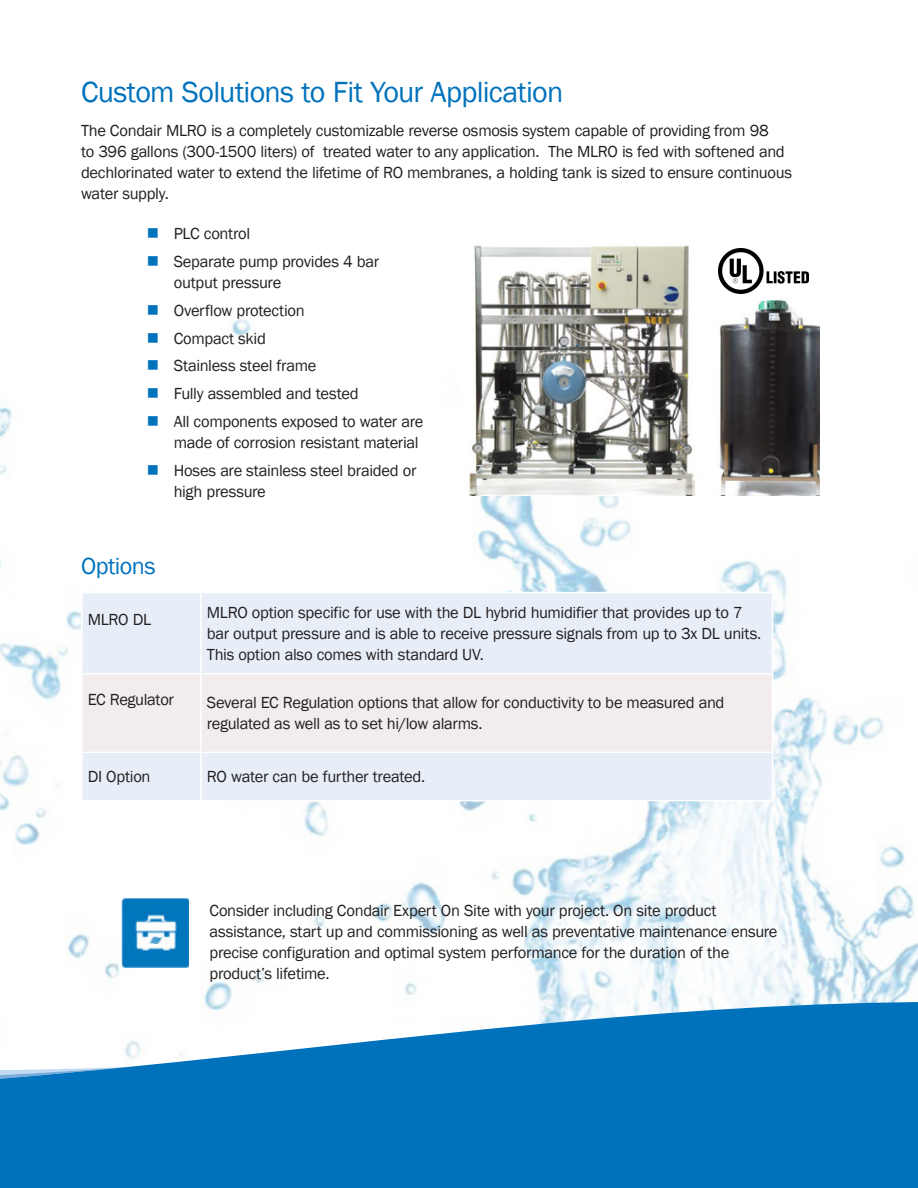
<style>
.page{position:relative;width:918px;height:1188px;background:#fff}
.page>*{position:absolute;margin:0;border:0;box-sizing:border-box;transform-origin:0 0}
.Hospital_Reference{font:30px "Franklin Gothic";letter-spacing:-.025em;color:#0072bc}
.Hospital_Reference-2{font:24px "Franklin Gothic";letter-spacing:-.02em;color:#0072bc}
.Hospital_Reference-3{font:16.5px/21px "Franklin Gothic";letter-spacing:-.02em;color:#231f20}
</style>
<div class="page">
<img style="left:0;top:319px;width:918px;height:683px">
<svg style="left:0;top:937px;width:128px;height:65px"></svg>
<svg style="left:0;top:1002px;width:918px;height:186px;fill:#0072bc"></svg>
<img style="left:121px;top:899px;width:68px;height:68px">
<img style="left:460px;top:245px;width:359px;height:251px">
<img style="left:718px;top:248px;width:91px;height:46px">
<div style="left:82px;top:593px;width:690px;height:207px;background:#e8eef8"></div>
<div style="left:82px;top:675px;width:690px;height:77px;background:#f2ecef"></div>
<hr style="left:200px;top:593px;width:2px;height:80px;background:#fff">
<hr style="left:200px;top:675px;width:2px;height:77px;background:#fff">
<hr style="left:200px;top:753px;width:2px;height:47px;background:#fff">
<hr style="left:81px;top:592px;width:120px;height:1px;background:#fff">
<hr style="left:81px;top:593px;width:1px;height:81px;background:#fff">
<hr style="left:201px;top:592px;width:572px;height:1px;background:#fff">
<hr style="left:772px;top:593px;width:1px;height:81px;background:#fff">
<hr style="left:81px;top:674px;width:1px;height:78px;background:#fff">
<hr style="left:772px;top:674px;width:1px;height:78px;background:#fff">
<hr style="left:81px;top:752px;width:1px;height:48px;background:#fff">
<hr style="left:772px;top:752px;width:1px;height:48px;background:#fff">
<hr style="left:81px;top:800px;width:120px;height:1px;background:#fff">
<hr style="left:201px;top:800px;width:572px;height:1px;background:#fff">
<hr style="left:82px;top:673px;width:119px;height:2px;background:#fff">
<hr style="left:201px;top:673px;width:571px;height:2px;background:#fff">
<hr style="left:82px;top:752px;width:119px;height:1px;background:#fff">
<hr style="left:201px;top:752px;width:571px;height:1px;background:#fff">
<svg style="left:148px;top:333px;width:10px;height:9px"></svg>
<svg style="left:148px;top:361px;width:10px;height:9px"></svg>
<svg style="left:148px;top:388px;width:10px;height:10px"></svg>
<svg style="left:148px;top:416px;width:10px;height:10px"></svg>
<svg style="left:148px;top:465px;width:10px;height:9px"></svg>
<p class="Hospital_Reference" style="left:81px;top:73px;width:484px">Custom Solutions to Fit Your Application</p>
<p class="Hospital_Reference-3" style="left:81px;top:120px;width:713px">The Condair MLRO is a completely customizable reverse osmosis system capable of providing from 98<br>to 396 gallons (300-1500 liters) of treated water to any application. The MLRO is fed with softened and dechlorinated water to extend the lifetime of RO membranes, a holding tank is sized to ensure continuous water supply.</p>
<p class="Hospital_Reference-3" style="left:174px;top:224px;width:78px">PLC control</p>
<p class="Hospital_Reference-3" style="left:174px;top:252px;width:207px">Separate pump provides 4 bar output pressure</p>
<p class="Hospital_Reference-3" style="left:174px;top:300px;width:133px">Overflow protection</p>
<p class="Hospital_Reference-3" style="left:174px;top:328px;width:94px">Compact skid</p>
<p class="Hospital_Reference-3" style="left:174px;top:356px;width:144px">Stainless steel frame</p>
<p class="Hospital_Reference-3" style="left:174px;top:384px;width:186px">Fully assembled and tested</p>
<p class="Hospital_Reference-3" style="left:174px;top:411px;width:251px">All components exposed to water are made of corrosion resistant material</p>
<p class="Hospital_Reference-3" style="left:174px;top:460px;width:244px">Hoses are stainless steel braided or high pressure</p>
<p class="Hospital_Reference-2" style="left:81px;top:551px;width:76px">Options</p>
<p class="Hospital_Reference-3" style="left:88px;top:610px;width:65px">MLRO DL</p>
<p class="Hospital_Reference-3" style="left:207px;top:602px;width:556px">MLRO option specific for use with the DL hybrid humidifier that provides up to 7 bar output pressure and is able to receive pressure signals from up to 3x DL units.<br>This option also comes with standard UV.</p>
<p class="Hospital_Reference-3" style="left:88px;top:689px;width:88px">EC Regulator</p>
<p class="Hospital_Reference-3" style="left:207px;top:693px;width:519px">Several EC Regulation options that allow for conductivity to be measured and regulated as well as to set hi/low alarms.</p>
<p class="Hospital_Reference-3" style="left:88px;top:767px;width:64px">DI Option</p>
<p class="Hospital_Reference-3" style="left:207px;top:767px;width:220px">RO water can be further treated.</p>
<p class="Hospital_Reference-3" style="left:210px;top:900px;width:569px">Consider including Condair Expert On Site with your project. On site product assistance, start up and commissioning as well as preventative maintenance ensure precise configuration and optimal system performance for the duration of the product’s lifetime.</p>
</div>
